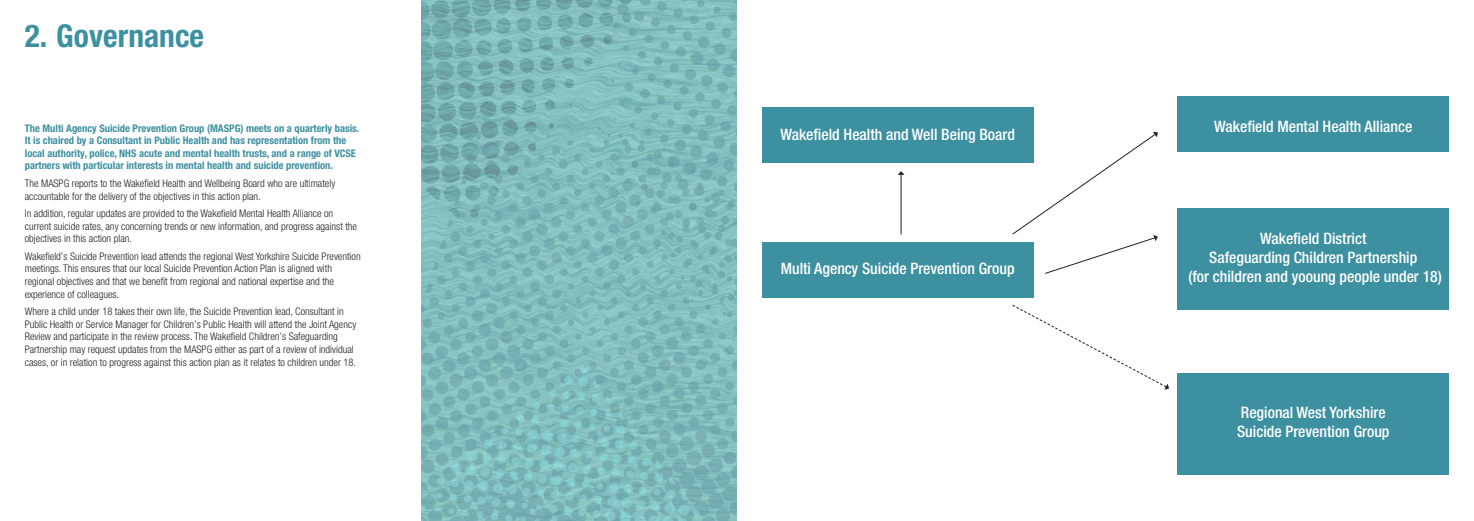
<style>
.page{position:relative;width:1474px;height:521px;background:#fff}
.page>*{position:absolute;margin:0;border:0;box-sizing:border-box;transform-origin:0 0}
.t1{font:700 condensed 31.5px "Helvetica Neue LT Pro";color:#3d90a0}
.t2{font:500 condensed 15.75px/18.9px "Helvetica Neue LT Pro";color:#fff;text-align:center}
.t3{font:300 condensed 10.5px/12.6px "Helvetica Neue LT Pro";color:#231f20}
.t4{font:700 condensed 10.5px/12.6px "Helvetica Neue LT Pro";color:#3d90a0}
</style>
<div class="page">
<img style="left:422px;top:0;width:315px;height:521px">
<div style="left:761px;top:107px;width:272px;height:55px;background:#3d90a0"></div>
<div style="left:761px;top:242px;width:272px;height:56px;background:#3d90a0"></div>
<div style="left:1177px;top:96px;width:272px;height:56px;background:#3d90a0"></div>
<div style="left:1177px;top:209px;width:272px;height:101px;background:#3d90a0"></div>
<div style="left:1177px;top:373px;width:272px;height:101px;background:#3d90a0"></div>
<hr style="left:900px;top:174px;width:1px;height:60px;background:#231f20">
<svg style="left:897px;top:171px;width:7px;height:4px"></svg>
<svg style="left:1011px;top:132px;width:146px;height:142px"></svg>
<svg style="left:1012px;top:305px;width:157px;height:85px"></svg>
<h1 class="t1" style="left:25px;top:17px;width:181px">2. Governance</h1>
<p class="t4" style="left:25px;top:122px;width:336px">The Multi Agency Suicide Prevention Group (MASPG) meets on a quarterly basis.<br>It is chaired by a Consultant in Public Health and has representation from the local authority, police, NHS acute and mental health trusts, and a range of VCSE partners with particular interests in mental health and suicide prevention.</p>
<p class="t3" style="left:25px;top:177px;width:312px">The MASPG reports to the Wakefield Health and Wellbeing Board who are ultimately accountable for the delivery of the objectives in this action plan.</p>
<p class="t3" style="left:25px;top:207px;width:334px">In addition, regular updates are provided to the Wakefield Mental Health Alliance on current suicide rates, any concerning trends or new information, and progress against the objectives in this action plan.</p>
<p class="t3" style="left:25px;top:250px;width:337px">Wakefield’s Suicide Prevention lead attends the regional West Yorkshire Suicide Prevention meetings. This ensures that our local Suicide Prevention Action Plan is aligned with regional objectives and that we benefit from regional and national expertise and the experience of colleagues.</p>
<p class="t3" style="left:25px;top:305px;width:333px">Where a child under 18 takes their own life, the Suicide Prevention lead, Consultant in Public Health or Service Manager for Children’s Public Health will attend the Joint Agency Review and participate in the review process. The Wakefield Children’s Safeguarding Partnership may request updates from the MASPG either as part of a review of individual cases, or in relation to progress against this action plan as it relates to children under 18.</p>
<h2 class="t2" style="left:780px;top:124px;width:236px">Wakefield Health and Well Being Board</h2>
<h2 class="t2" style="left:780px;top:259px;width:235px">Multi Agency Suicide Prevention Group</h2>
<h2 class="t2" style="left:1214px;top:116px;width:200px">Wakefield Mental Health Alliance</h2>
<h2 class="t2" style="left:1188px;top:229px;width:255px">Wakefield District<br>Safeguarding Children Partnership<br>(for children and yooung people under 18)</h2>
<h2 class="t2" style="left:1237px;top:403px;width:154px;text-align:left">Regional West Yorkshire<br>Suicide Prevention Group</h2>
</div>
